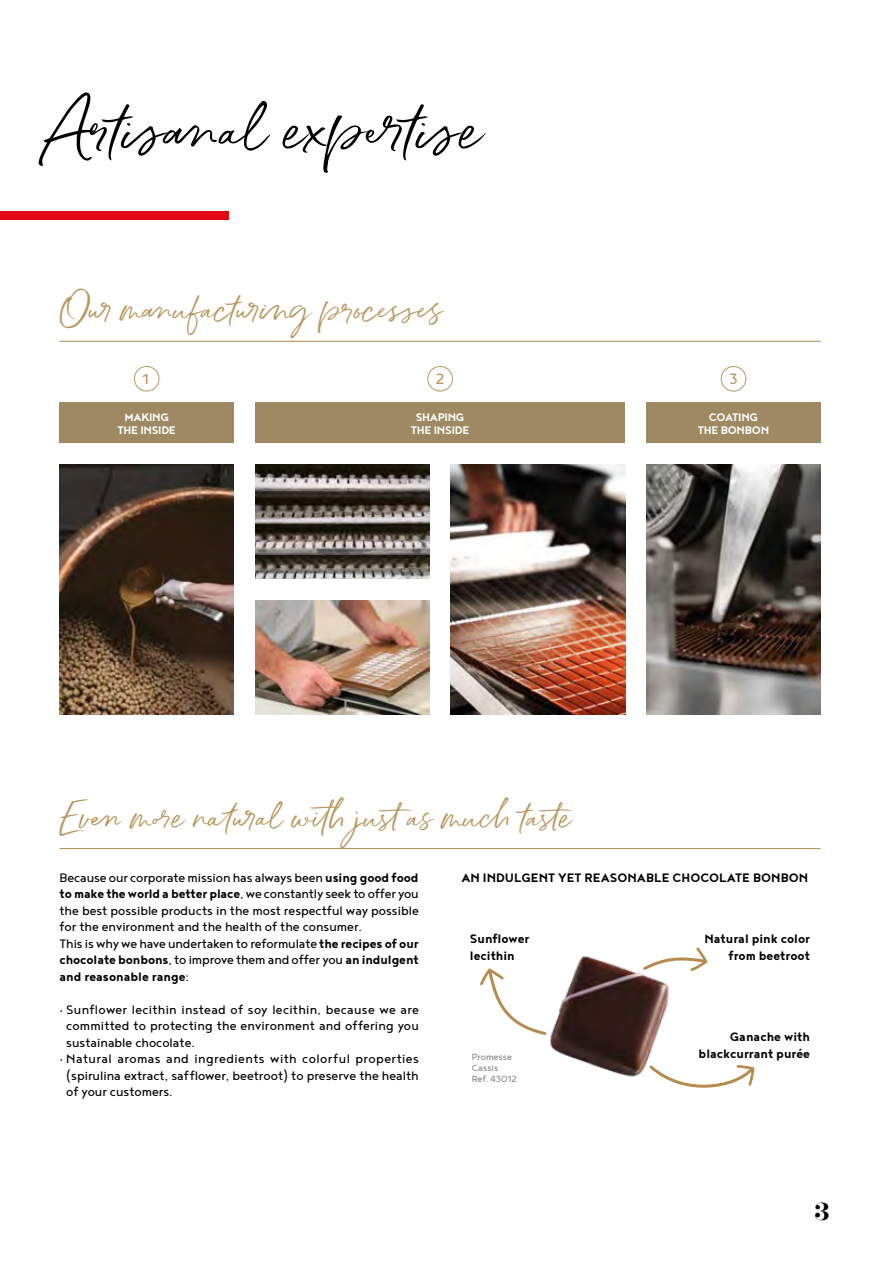
<style>
.page{position:relative;width:893px;height:1263px;background:#fff}
.page>*{position:absolute;margin:0;border:0;box-sizing:border-box;transform-origin:0 0}
.t1{font:54px "Belluga Solid Wide";color:#000}
.t2{font:30px "Belluga Solid Wide";color:#ba965c}
.t3{font:600 21px "Hera Big";color:#000}
.t4{font:18.15px "Noyh Geometric";color:#ba965c}
.t5{font:15px/16.5px "Noyh Geometric";color:#000;text-align:justify}
.t6{font:700 15px/17.2px "Noyh Geometric";color:#000;text-align:right}
.t7{font:700 13.5px/13.5px "Noyh Geometric";letter-spacing:-.02em;color:#fff;text-align:center}
.t8{font:10.95px/10.9px "Noyh Geometric";color:#878787}
.s1{font-weight:700}
</style>
<div class="page">
<hr style="left:60px;top:341px;width:761px;height:1px;background:#ba965c">
<div style="left:0;top:211px;width:229px;height:9px;background:#e30613"></div>
<hr style="left:60px;top:848px;width:761px;height:1px;background:#ba965c">
<img style="left:550px;top:955px;width:119px;height:122px">
<svg style="left:480px;top:968px;width:67px;height:67px"></svg>
<svg style="left:641px;top:947px;width:66px;height:25px"></svg>
<svg style="left:647px;top:1063px;width:108px;height:25px"></svg>
<div style="left:60px;top:402px;width:174px;height:41px;background:#9f8962"></div>
<div style="left:255px;top:402px;width:370px;height:41px;background:#9f8962"></div>
<div style="left:646px;top:402px;width:175px;height:41px;background:#9f8962"></div>
<div style="left:134px;top:366px;width:25px;height:25px;border:1px solid #ba965c;border-radius:50%"></div>
<div style="left:427px;top:366px;width:26px;height:25px;border:1px solid #ba965c;border-radius:50%"></div>
<div style="left:721px;top:366px;width:25px;height:25px;border:1px solid #ba965c;border-radius:50%"></div>
<img style="left:60px;top:464px;width:174px;height:250px">
<img style="left:451px;top:464px;width:174px;height:250px">
<img style="left:646px;top:464px;width:175px;height:250px">
<img style="left:255px;top:464px;width:174px;height:114px">
<img style="left:255px;top:600px;width:174px;height:114px">
<h1 class="t1" style="left:43px;top:97px;width:440px">Artisanal expertise</h1>
<h2 class="t2" style="left:60px;top:292px;width:387px">Our manufacturing processes</h2>
<p class="t4" style="left:142px;top:369px;width:8px">1</p>
<p class="t4" style="left:436px;top:369px;width:11px">2</p>
<p class="t4" style="left:729px;top:369px;width:10px">3</p>
<p class="t7" style="left:117px;top:410px;width:60px">MAKING<br>THE INSIDE</p>
<p class="t7" style="left:411px;top:410px;width:60px">SHAPING<br>THE INSIDE</p>
<p class="t7" style="left:698px;top:410px;width:73px">COATING<br>THE BONBON</p>
<h2 class="t2" style="left:60px;top:799px;width:515px">Even more natural with justas much taste</h2>
<p class="t5" style="left:60px;top:868px;width:361px;text-align:left">Because our corporate mission has always been <span class="s1">using good food to make the world a better place</span>, we constantly seek to offer you the best possible products in the most respectful way possible for the environment and the health of the consumer.<br>This is why we have undertaken to reformulate <span class="s1">the recipes of our chocolate bonbons</span>, to improve them and offer you <span class="s1">an indulgent and reasonable range</span>:</p>
<p class="t5" style="left:66px;top:1000px;width:354px;text-indent:-7px">• Sunflower lecithin instead of soy lecithin, because we are committed to protecting the environment and offering you sustainable chocolate.</p>
<p class="t5" style="left:66px;top:1050px;width:354px;text-indent:-7px">• Natural aromas and ingredients with colorful properties (spirulina extract, safflower, beetroot) to preserve the health of your customers.</p>
<p class="t6" style="left:461px;top:868px;width:348px">AN INDULGENT YET REASONABLE CHOCOLATE BONBON</p>
<p class="t6" style="left:470px;top:929px;width:61px;text-align:left">Sunflower lecithin</p>
<p class="t8" style="left:472px;top:1051px;width:47px">Promesse<br>Cassis<br>Ref.43012</p>
<p class="t6" style="left:704px;top:929px;width:107px">Natural pink color from beetroot</p>
<p class="t6" style="left:699px;top:1027px;width:113px">Ganache with blackcurrant purée</p>
<h3 class="t3" style="left:814px;top:1195px;width:16px">3</h3>
</div>
